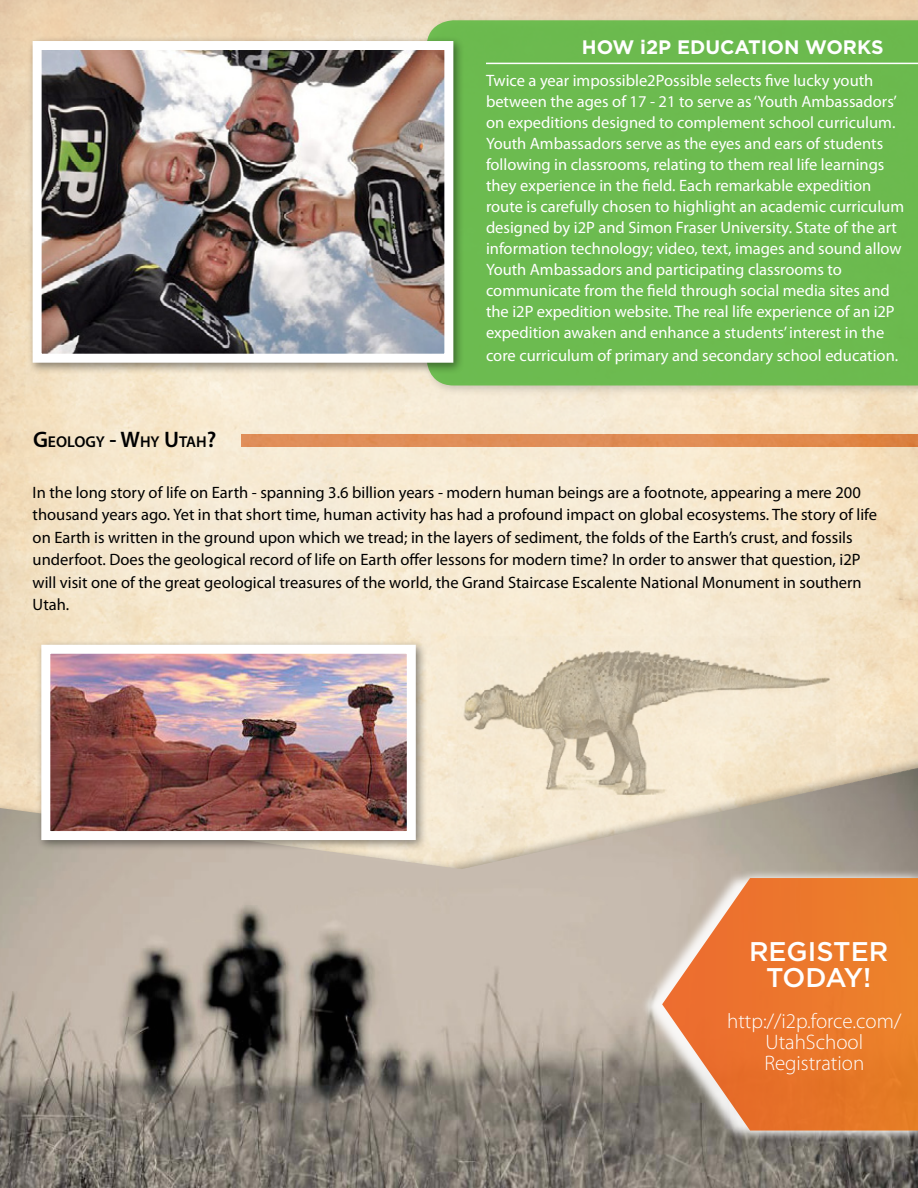
<style>
.page{position:relative;width:918px;height:1188px;background:#fff}
.page>*{position:absolute;margin:0;border:0;box-sizing:border-box;transform-origin:0 0}
.t1{font:500 27px/25.5px "Gotham";color:#fff;text-align:center}
.t2{font:300 21px/21.5px "Myriad Pro";color:#fff;text-align:center}
.t3{font:700 19.5px "Gotham";color:#fff}
.t4{font:16.5px/21px "Myriad Pro";color:#fff}
.t5{font:16.5px/22.5px "Myriad Pro";color:#000}
.t6{font:600 15.75px "Myriad Pro";color:#000}
.s1{font-size:22.5px}
</style>
<div class="page">
<img style="left:0;top:0;width:918px;height:751px">
<div style="left:0;top:751px;width:918px;height:437px;background:#000;opacity:.3"></div>
<img style="left:0;top:767px;width:918px;height:421px">
<div style="left:421px;top:15px;width:497px;height:382px;background:#000;opacity:.18"></div>
<div style="left:427px;top:20px;width:491px;height:366px;background:#6cbb4f"></div>
<div style="left:27px;top:35px;width:438px;height:339px;background:#000;opacity:.45"></div>
<img style="left:43px;top:51px;width:400px;height:302px">
<div style="left:33px;top:41px;width:420px;height:322px;border:9px solid #fff"></div>
<hr style="left:486px;top:63px;width:432px;height:1px;background:#fff">
<div style="left:36px;top:639px;width:391px;height:212px;background:#000;opacity:.45"></div>
<img style="left:51px;top:655px;width:355px;height:175px">
<div style="left:41px;top:645px;width:375px;height:195px;border:9px solid #fff"></div>
<svg style="left:639px;top:871px;width:14px;height:270px;fill:#c6baae"></svg>
<div style="left:653px;top:868px;width:265px;height:273px;background:#fff;opacity:.75"></div>
<svg style="left:662px;top:878px;width:256px;height:253px"></svg>
<p class="t6" style="left:33px;top:432px;width:185px"><span class="s1">G</span>EOLOGY <span class="s1">- W</span>HY <span class="s1">U</span>TAH<span class="s1">?</span></p>
<p class="t3" style="left:582px;top:36px;width:303px">HOW i2P EDUCATION WORKS</p>
<p class="t4" style="left:486px;top:70px;width:420px">Twice a year impossible2Possible selects five lucky youth between the ages of 17 - 21 to serve as ‘Youth Ambassadors’ on expeditions designed to complement school curriculum.<br>Youth Ambassadors serve as the eyes and ears of students following in classrooms, relating to them real life learnings they experience in the field. Each remarkable expedition route is carefully chosen to highlight an academic curriculum designed by i2P and Simon Fraser University. State of the art information technology; video, text, images and sound allow Youth Ambassadors and participating classrooms to communicate from the field through social media sites and the i2P expedition website. The real life experience of an i2P expedition awaken and enhance a students’ interest in the</p>
<p class="t4" style="left:486px;top:345px;width:414px">core curriculum of primary and secondary school education.</p>
<p class="t5" style="left:33px;top:480px;width:846px">In the long story of life on Earth - spanning 3.6 billion years - modern human beings are a footnote, appearing a mere 200 thousand years ago. Yet in that short time, human activity has had a profound impact on global ecosystems. The story of life on Earth is written in the ground upon which we tread; in the layers of sediment, the folds of the Earth’s crust, and fossils underfoot. Does the geological record of life on Earth offer lessons for modern time? In order to answer that question, i2P will visit one of the great geological treasures of the world, the Grand Staircase Escalente National Monument in southern Utah.</p>
<h1 class="t1" style="left:749px;top:938px;width:141px">REGISTER<br>TODAY!</h1>
<p class="t2" style="left:727px;top:1010px;width:176px">http://i2p.force.com/<br>UtahSchool<br>Registration</p>
</div>
